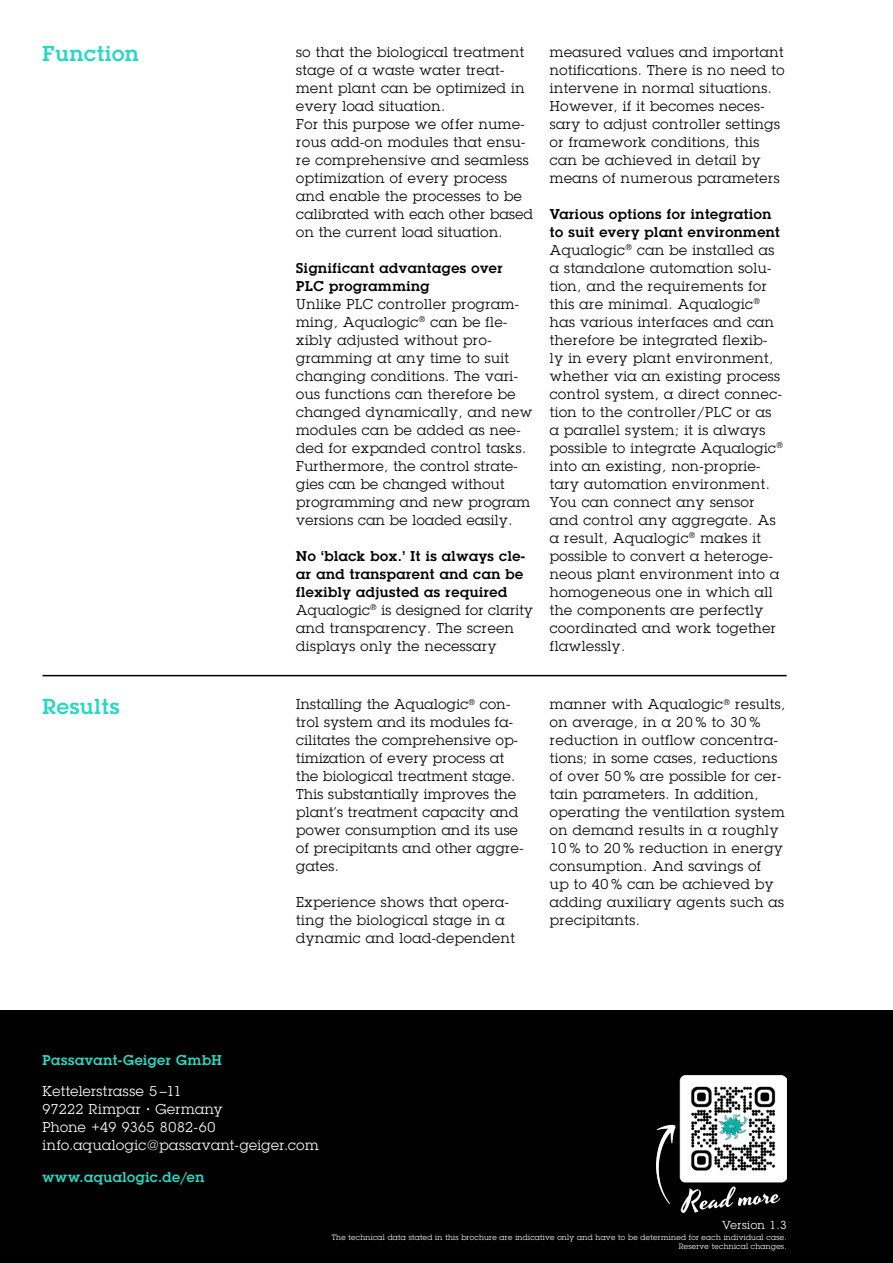
<style>
.page{position:relative;width:893px;height:1263px;background:#fff}
.page>*{position:absolute;margin:0;border:0;box-sizing:border-box;transform-origin:0 0}
.t1{font:600 21px "Lubalin Graph Std";letter-spacing:.04em;color:#28d8c3}
.t2{font:13.8px/18px "Lubalin Graph Std";letter-spacing:.04em;color:#000}
.t3{font:13.8px/18px "Lubalin Graph Std";letter-spacing:.03em;color:#fff}
.t4{font:600 13.8px/18px "Lubalin Graph Std";letter-spacing:.04em;color:#000}
.t5{font:600 13.8px "Lubalin Graph Std";letter-spacing:.04em;color:#28d8c3}
.t6{font:11.25px "Lubalin Graph Std";letter-spacing:.04em;color:#fff}
.t7{font:7.5px/9px "Lubalin Graph Std";letter-spacing:.04em;color:#fff;text-align:right}
.s1{font-weight:600}
</style>
<div class="page">
<div style="left:0;top:1010px;width:893px;height:253px;background:#000"></div>
<hr style="left:43px;top:675px;width:744px;height:1px;background:#000">
<img style="left:657px;top:1075px;width:130px;height:139px">
<h1 class="t1" style="left:43px;top:40px;width:98px">Function</h1>
<p class="t2" style="left:296px;top:43px;width:238px">so that the biological treatment stage of a waste water treat&shy;ment plant can be optimized in every load situation.<br>For this purpose we offer nume&shy;rous add-on modules that ensu&shy;re comprehensive and seamless optimization of every process and enable the processes to be calibrated with each other based on the current load situation.</p>
<p class="t4" style="left:296px;top:259px;width:208px">Significant advantages over<br>PLC programming</p>
<p class="t2" style="left:296px;top:295px;width:237px">Unlike PLC controller program&shy;ming, Aqualogic<sup>®</sup> can be fle&shy;xibly adjusted without pro&shy;gramming at any time to suit changing conditions. The vari&shy;ous functions can therefore be changed dynamically, and new modules can be added as nee&shy;ded for expanded control tasks.<br>Furthermore, the control strate&shy;gies can be changed without programming and new program versions can be loaded easily.</p>
<p class="t2" style="left:296px;top:547px;width:238px"><span class="s1">No ‘black box.’ It is always cle&shy;ar and transparent and can be flexibly adjusted as required<br></span>Aqualogic<sup>®</sup> is designed for clarity and transparency. The screen displays only the necessary</p>
<p class="t2" style="left:550px;top:43px;width:236px">measured values and important notifications. There is no need to intervene in normal situations.<br>However, if it becomes neces&shy;sary to adjust controller settings or framework conditions, this can be achieved in detail by means of numerous parameters</p>
<p class="t2" style="left:550px;top:205px;width:235px"><span class="s1">Various options for integration to suit every plant environment<br></span>Aqualogic<sup>®</sup> can be installed as a standalone automation solu&shy;tion, and the requirements for this are minimal. Aqualogic<sup>® </sup>has various interfaces and can therefore be integrated flexib&shy;ly in every plant environment, whether via an existing process control system, a direct connec&shy;tion to the controller/PLC or as a parallel system; it is always possible to integrate Aqualogic<sup>® </sup>into an existing, non-proprie&shy;tary automation environment.<br>You can connect any sensor and control any aggregate. As a result, Aqualogic<sup>®</sup> makes it possible to convert a heteroge&shy;neous plant environment into a homogeneous one in which all the components are perfectly coordinated and work together flawlessly.</p>
<h1 class="t1" style="left:43px;top:692px;width:78px">Results</h1>
<p class="t2" style="left:296px;top:695px;width:229px">Installing the Aqualogic<sup>®</sup> con&shy;trol system and its modules fa&shy;cilitates the comprehensive op&shy;timization of every process at the biological treatment stage.<br>This substantially improves the plant’s treatment capacity and power consumption and its use of precipitants and other aggre&shy;gates.</p>
<p class="t2" style="left:296px;top:893px;width:220px">Experience shows that opera&shy;ting the biological stage in a dynamic and load-dependent</p>
<p class="t2" style="left:550px;top:695px;width:237px">manner with Aqualogic<sup>®</sup> results, on average, in a 20 % to 30 % reduction in outflow concentra&shy;tions; in some cases, reductions of over 50 % are possible for cer&shy;tain parameters. In addition, operating the ventilation system on demand results in a roughly<br>10 % to 20 % reduction in energy consumption. And savings of<br>up to 40 % can be achieved by adding auxiliary agents such as precipitants.</p>
<p class="t5" style="left:43px;top:1051px;width:181px">Passavant-Geiger GmbH</p>
<p class="t3" style="left:43px;top:1082px;width:278px">Kettelerstrasse 5 –11<br>97222 Rimpar <span class="s1">∙</span> Germany<br>Phone +49 9365 8082-60 info.aqualogic@passavant-geiger.com</p>
<p class="t5" style="left:43px;top:1168px;width:163px">www.aqualogic.de/en</p>
<p class="t6" style="left:722px;top:1217px;width:66px">Version 1.3</p>
<p class="t7" style="left:332px;top:1232px;width:456px">The technical data stated in this brochure are indicative only and have to be determined for each individual case.<br>Reserve technical changes.</p>
</div>
